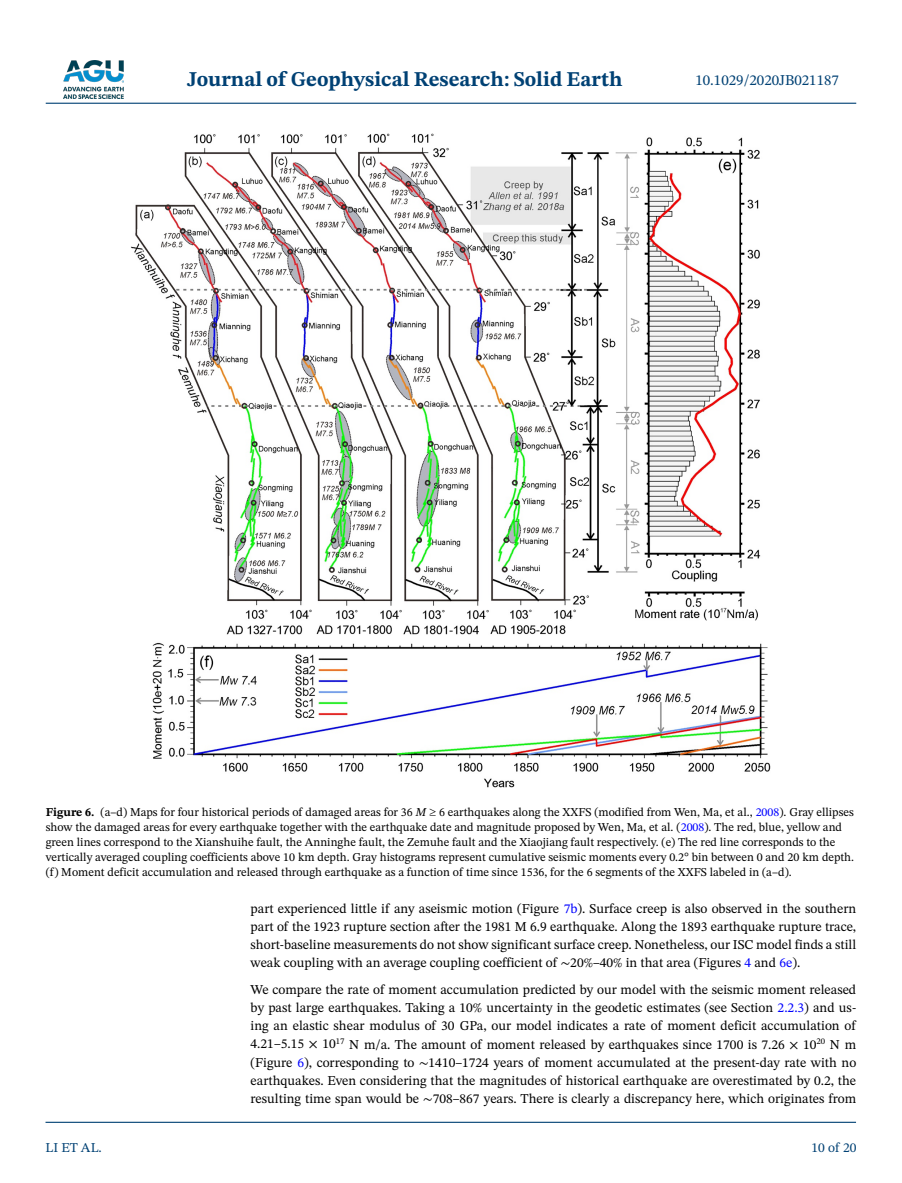
<style>
.page{position:relative;width:902px;height:1183px;background:#fff}
.page>*{position:absolute;margin:0;border:0;box-sizing:border-box;transform-origin:0 0}
.t1{font:700 21px "STIX Two Text";color:#004174}
.t2{font:15px "STIX Two Text";color:#004174}
.t3{font:13.5px/18px "STIX Two Text";color:#000;text-align:justify}
.t4{font:13.5px "STIX Two Text";color:#004174}
.t5{font:12px/15px "STIX Two Text";color:#000}
.s1{font-weight:700}
.s2{font-style:italic}
.s3{color:#00f}
.s4{font-family:"STIX Two Math"}
</style>
<div class="page">
<img style="left:63px;top:60px;width:60px;height:39px">
<hr style="left:46px;top:103px;width:810px;height:1px;background:#004174">
<hr style="left:45px;top:1121px;width:810px;height:1px;background:#004174">
<img style="left:131px;top:134px;width:639px;height:653px">
<h1 class="t1" style="left:187px;top:64px;width:437px">Journal of Geophysical Research: Solid Earth</h1>
<p class="t2" style="left:695px;top:69px;width:145px">10.1029/2020JB021187</p>
<p class="t5" style="left:46px;top:804px;width:809px"><span class="s1">Figure 6.</span> (a–d) Maps for four historical periods of damaged areas for 36 <span class="s2">M</span> ≥ 6 earthquakes along the XXFS (modified from Wen, Ma, et al., <span class="s3">2008</span>). Gray ellipses show the damaged areas for every earthquake together with the earthquake date and magnitude proposed by Wen, Ma, et al. (<span class="s3">2008</span>). The red, blue, yellow and green lines correspond to the Xianshuihe fault, the Anninghe fault, the Zemuhe fault and the Xiaojiang fault respectively. (e) The red line corresponds to the vertically averaged coupling coefficients above 10 km depth. Gray histograms represent cumulative seismic moments every 0.2° bin between 0 and 20 km depth. (f) Moment deficit accumulation and released through earthquake as a function of time since 1536, for the 6 segments of the XXFS labeled in (a–d).</p>
<p class="t4" style="left:45px;top:1137px;width:58px">LI ET AL.</p>
<p class="t3" style="left:250px;top:899px;width:607px">part experienced little if any aseismic motion (Figure <span class="s3">7b</span>). Surface creep is also observed in the southern part of the 1923 rupture section after the 1981 M 6.9 earthquake. Along the 1893 earthquake rupture trace, short-baseline measurements do not show significant surface creep. Nonetheless, our ISC model finds a still weak coupling with an average coupling coefficient of <span class="s4">∼</span>20%–40% in that area (Figures <span class="s3">4</span> and <span class="s3">6e</span>).</p>
<p class="t3" style="left:250px;top:980px;width:607px">We compare the rate of moment accumulation predicted by our model with the seismic moment released by past large earthquakes. Taking a 10% uncertainty in the geodetic estimates (see Section <span class="s3">2.2.3</span>) and us&shy;ing an elastic shear modulus of 30 GPa, our model indicates a rate of moment deficit accumulation of 4.21–5.15 × 10<sup>17</sup> N m/a. The amount of moment released by earthquakes since 1700 is 7.26 × 10<sup>20</sup> N m (Figure <span class="s3">6</span>), corresponding to <span class="s4">∼</span>1410–1724 years of moment accumulated at the present-day rate with no earthquakes. Even considering that the magnitudes of historical earthquake are overestimated by 0.2, the resulting time span would be <span class="s4">∼</span>708–867 years. There is clearly a discrepancy here, which originates from</p>
<p class="t4" style="left:811px;top:1137px;width:46px">10 of 20</p>
</div>
